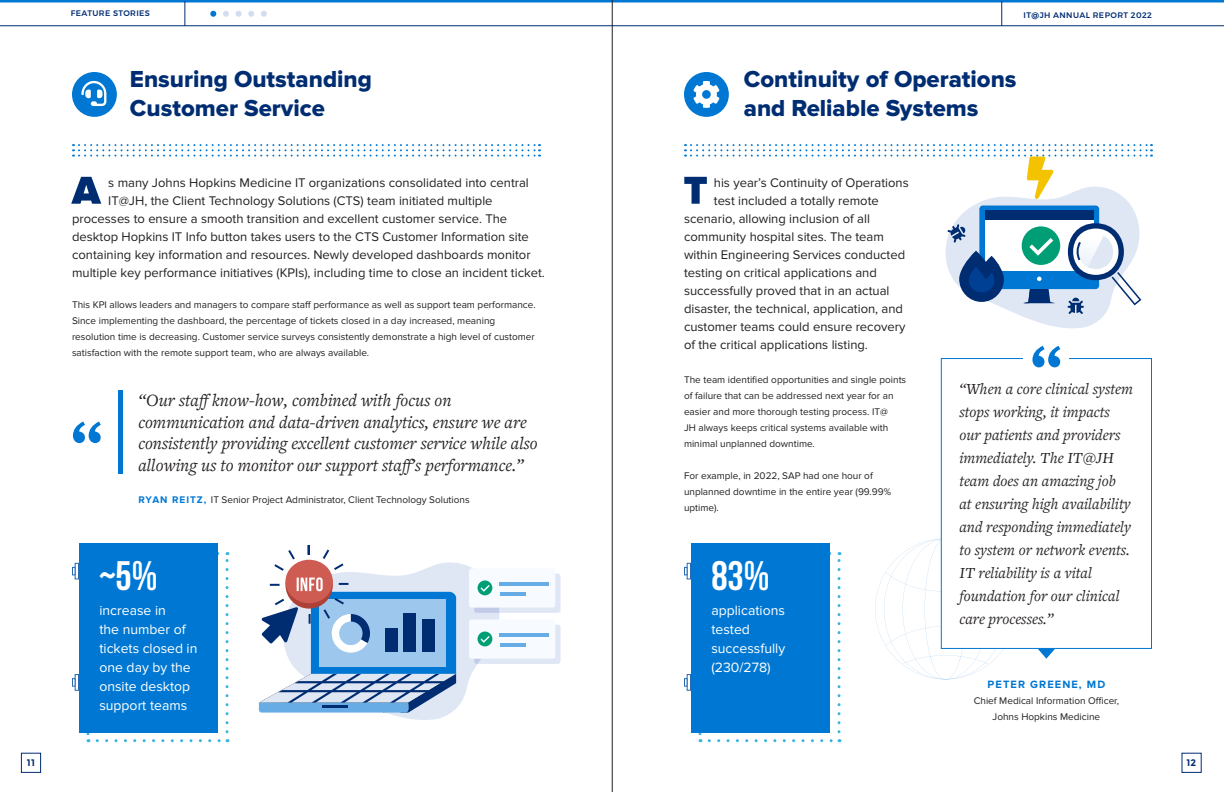
<style>
.page{position:relative;width:1224px;height:792px;background:#fff}
.page>*{position:absolute;margin:0;border:0;box-sizing:border-box;transform-origin:0 0}
.Body{font:700 41px "Bebas Neue";color:#fff}
.Subhead_2{font:24px/28.8px "Proxima Nova Extrabld";color:#002d72}
.Body-2{font:italic 18px/21.6px "Freight Text Pro";color:#231f20}
.t1{font:italic 16px/23px "Freight Text Pro";color:#231f20}
.Body-3{font:14px/19px "Proxima Nova";color:#fff}
.Body_larger{font:13px "Proxima Nova";color:#231f20}
.Body-4{font:700 11px "Proxima Nova";letter-spacing:.1em;color:#0078d3}
.Body-5{font:10px/16px "Proxima Nova";color:#231f20}
.t2{font:700 9.5px "Montserrat";color:#002d72}
.t3{font:500 8px "Montserrat";letter-spacing:.05em;color:#002d72}
.s1{font-weight:700;color:#0078d3}
.s2{color:#0078d3}
</style>
<div class="page">
<hr style="left:0;top:25px;width:612px;height:1px;background:#002d72">
<hr style="left:0;top:0;width:612px;height:2px;background:#0078d3">
<svg style="left:185px;top:1px;width:1px;height:25px"></svg>
<hr style="left:612px;top:25px;width:612px;height:1px;background:#002d72">
<hr style="left:612px;top:0;width:612px;height:2px;background:#0078d3">
<svg style="left:1002px;top:1px;width:1px;height:25px"></svg>
<svg style="left:210px;top:11px;width:6px;height:6px"></svg>
<svg style="left:236px;top:11px;width:6px;height:6px"></svg>
<svg style="left:223px;top:11px;width:6px;height:6px"></svg>
<svg style="left:248px;top:11px;width:6px;height:6px"></svg>
<svg style="left:261px;top:11px;width:6px;height:6px"></svg>
<hr style="left:612px;top:0;width:1px;height:792px;background:#231f20">
<div style="left:21px;top:753px;width:20px;height:20px;border:1px solid #002d72"></div>
<svg style="left:875px;top:539px;width:128px;height:140px"></svg>
<div style="left:941px;top:358px;width:211px;height:291px;background:#fff;border:1px solid #0078d3"></div>
<div style="left:72px;top:72px;width:45px;height:45px;background:#0078d3;border-radius:50%"></div>
<svg style="left:73px;top:144px;width:467px;height:13px"></svg>
<svg style="left:73px;top:422px;width:28px;height:21px"></svg>
<div style="left:118px;top:391px;width:5px;height:83px;background:#0078d3"></div>
<svg style="left:1038px;top:649px;width:17px;height:10px"></svg>
<div style="left:1024px;top:341px;width:45px;height:31px;background:#fff"></div>
<svg style="left:1032px;top:346px;width:28px;height:21px"></svg>
<div style="left:684px;top:72px;width:45px;height:45px;background:#0078d3;border-radius:50%"></div>
<svg style="left:693px;top:81px;width:26px;height:27px"></svg>
<svg style="left:71px;top:177px;width:30px;height:27px"></svg>
<svg style="left:684px;top:144px;width:468px;height:185px"></svg>
<svg style="left:86px;top:733px;width:3px;height:9px"></svg>
<svg style="left:97px;top:739px;width:131px;height:3px"></svg>
<svg style="left:226px;top:552px;width:3px;height:180px"></svg>
<div style="left:79px;top:543px;width:139px;height:190px;background:#0078d3"></div>
<svg style="left:75px;top:563px;width:4px;height:16px"></svg>
<svg style="left:72px;top:567px;width:4px;height:8px"></svg>
<svg style="left:75px;top:674px;width:4px;height:17px"></svg>
<svg style="left:72px;top:678px;width:4px;height:9px"></svg>
<svg style="left:698px;top:733px;width:3px;height:9px"></svg>
<svg style="left:709px;top:739px;width:131px;height:3px"></svg>
<svg style="left:838px;top:552px;width:3px;height:180px"></svg>
<div style="left:691px;top:543px;width:139px;height:190px;background:#0078d3"></div>
<svg style="left:687px;top:563px;width:4px;height:16px"></svg>
<svg style="left:684px;top:567px;width:4px;height:8px"></svg>
<svg style="left:687px;top:674px;width:4px;height:17px"></svg>
<svg style="left:684px;top:678px;width:4px;height:9px"></svg>
<svg style="left:259px;top:545px;width:302px;height:175px"></svg>
<svg style="left:81px;top:81px;width:25px;height:25px"></svg>
<p class="t3" style="left:71px;top:7px;width:81px">FEATURE STORIES</p>
<p class="t3" style="left:1024px;top:9px;width:130px">IT@JH ANNUAL REPORT 2022</p>
<p class="Subhead_2" style="left:130px;top:65px;width:244px">Ensuring Outstanding<br>Customer Service</p>
<p class="Subhead_2" style="left:744px;top:65px;width:274px">Continuity of Operations and Reliable Systems</p>
<p class="Body_larger" style="left:108px;top:175px;width:422px">s many Johns Hopkins Medicine IT organizations consolidated into central</p>
<p class="Body_larger" style="left:108px;top:193px;width:386px">IT@JH, the Client Technology Solutions (CTS) team initiated multiple</p>
<p class="Body_larger" style="left:72px;top:211px;width:437px">processes to ensure a smooth transition and excellent customer service. The</p>
<p class="Body_larger" style="left:72px;top:229px;width:458px">desktop Hopkins IT Info button takes users to the CTS Customer Information site</p>
<p class="Body_larger" style="left:72px;top:247px;width:460px">containing key information and resources. Newly developed dashboards monitor</p>
<p class="Body_larger" style="left:72px;top:265px;width:474px">multiple key performance initiatives (KPIs), including time to close an incident ticket.</p>
<p class="Body-5" style="left:72px;top:297px;width:465px">This KPI allows leaders and managers to compare staff performance as well as support team performance.<br>Since implementing the dashboard, the percentage of tickets closed in a day increased, meaning resolution time is decreasing. Customer service surveys consistently demonstrate a high level of customer satisfaction with the remote support team, who are always available.</p>
<p class="Body-2" style="left:138px;top:389px;width:401px">“Our staffknow-how, combined with focus on communication and data-driven analytics, ensure we are consistently providing excellent customer service while also allowing us to monitor our support staff’s performance.”</p>
<p class="Body-5" style="left:138px;top:491px;width:333px"><span class="s1">RYAN REITZ,</span> IT Senior Project Administrator, Client Technology Solutions</p>
<p class="Body" style="left:99px;top:553px;width:60px">~5%</p>
<p class="Body-3" style="left:99px;top:601px;width:100px">increase in<br>the number of tickets closed in one day by the onsite desktop support teams</p>
<p class="Body_larger" style="left:714px;top:175px;width:196px">his year’s Continuity of Operations</p>
<p class="Body_larger" style="left:714px;top:193px;width:166px">test included a totally remote</p>
<p class="Body_larger" style="left:684px;top:211px;width:188px">scenario, allowing inclusion of all</p>
<p class="Body_larger" style="left:684px;top:229px;width:201px">community hospital sites. The team</p>
<p class="Body_larger" style="left:684px;top:247px;width:223px">within Engineering Services conducted</p>
<p class="Body_larger" style="left:684px;top:265px;width:194px">testing on critical applications and</p>
<p class="Body_larger" style="left:684px;top:283px;width:207px">successfully proved that in an actual</p>
<p class="Body_larger" style="left:684px;top:301px;width:221px">disaster, the technical, application, and</p>
<p class="Body_larger" style="left:684px;top:319px;width:223px">customer teams could ensure recovery</p>
<p class="Body_larger" style="left:684px;top:337px;width:185px">of the critical applications listing.</p>
<p class="Body-5" style="left:684px;top:371px;width:224px">The team identified opportunities and single points of failure that can be addressed next year for an easier and more thorough testing process. IT@<br>JH always keeps critical systems available with minimal unplanned downtime.</p>
<p class="Body-5" style="left:684px;top:467px;width:208px">For example, in 2022, SAP had one hour of unplanned downtime in the entire year (99.99% uptime).</p>
<p class="Body" style="left:711px;top:553px;width:92px">83%<span class="s2">78</span></p>
<p class="Body-3" style="left:711px;top:601px;width:75px">applications tested successfully (230/278)</p>
<p class="t1" style="left:959px;top:377px;width:175px">“When a core clinical system stops working, it impacts our patients and providers immediately. The IT@JH team does an amazing job<br>at ensuring high availability and responding immediately to system or network events.<br>IT reliability is a vital foundation for our clinical care processes.”</p>
<p class="Body-4" style="left:988px;top:678px;width:119px">PETER GREENE, MD</p>
<p class="Body-5" style="left:974px;top:693px;width:147px">Chief Medical Information Officer,</p>
<p class="Body-5" style="left:993px;top:709px;width:109px">Johns Hopkins Medicine</p>
<p class="t2" style="left:27px;top:757px;width:10px">11</p>
<p class="t2" style="left:1186px;top:757px;width:12px">12</p>
</div>
